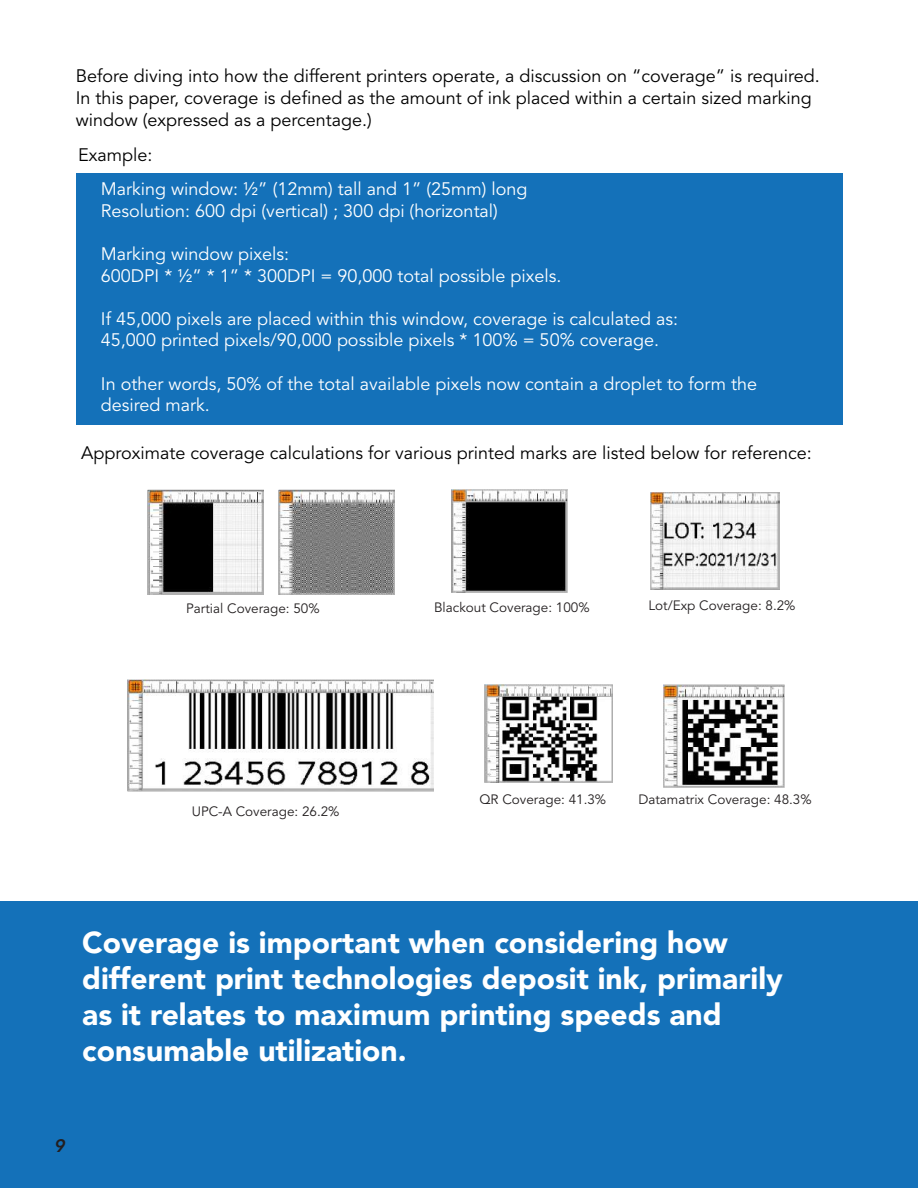
<style>
.page{position:relative;width:918px;height:1188px;background:#fff}
.page>*{position:absolute;margin:0;border:0;box-sizing:border-box;transform-origin:0 0}
.t1{font:900 30px/36px "Avenir LT Std";color:#fff}
.t2{font:18px/21.6px "Avenir LT Std";color:#fff}
.t3{font:18px/21.6px "Avenir LT Std";color:#000}
.t4{font:italic 800 18px "Avenir";color:#231f20}
.t5{font:13.5px "Avenir LT Std";color:#231f20}
</style>
<div class="page">
<div style="left:76px;top:173px;width:766px;height:252px;background:#1471b9"></div>
<div style="left:0;top:901px;width:917px;height:287px;background:#1471b9"></div>
<img style="left:663px;top:685px;width:121px;height:102px">
<img style="left:148px;top:490px;width:115px;height:104px">
<img style="left:279px;top:490px;width:116px;height:105px">
<img style="left:451px;top:490px;width:116px;height:103px">
<img style="left:651px;top:493px;width:128px;height:97px">
<img style="left:127px;top:680px;width:307px;height:112px">
<img style="left:484px;top:685px;width:128px;height:98px">
<p class="t3" style="left:76px;top:66px;width:745px">Before diving into how the different printers operate a, discussion on “coverage” is required.<br>In this paper, coverage is defined as the amount of ink placed within a certain sized marking window (expressed as a percentage (.</p>
<p class="t3" style="left:78px;top:145px;width:76px">Example:</p>
<p class="t2" style="left:101px;top:179px;width:428px">Marking window: ½” (12mm) tall and 1” (25mm) long<br>Resolution: 600 dpi (vertical) ; 300 dpi (horizontal(</p>
<p class="t2" style="left:101px;top:243px;width:462px">Marking window pixels:<br>600DPI * ½” * 1” * 300DPI = 90,000 total possible pixels.</p>
<p class="t2" style="left:101px;top:308px;width:579px">If 45,000 pixels are placed within this window, coverage is calculated as:<br>45,000 printed pixels/90,000 possible pixels * 100% = 50% coverage.</p>
<p class="t2" style="left:101px;top:373px;width:658px">In other words, 50% of the total available pixels now contain a droplet to form the desired mark.</p>
<p class="t3" style="left:81px;top:442px;width:732px">Approximate coverage calculations for various printed marks are listed below for reference:</p>
<p class="t5" style="left:186px;top:601px;width:135px">Partial Coverage: 50%</p>
<p class="t5" style="left:434px;top:600px;width:157px">Blackout Coverage: 100%</p>
<p class="t5" style="left:649px;top:598px;width:149px">Lot/Exp Coverage: 8.2%</p>
<p class="t5" style="left:192px;top:804px;width:149px">UPC A- Coverage: 26.2%</p>
<p class="t5" style="left:479px;top:791px;width:128px">QR Coverage: 41.3%</p>
<p class="t5" style="left:638px;top:791px;width:175px">Datamatrix Coverage: 48.3%</p>
<h1 class="t1" style="left:82px;top:924px;width:702px">Coverage is important when considering how different print technologies deposit ink, primarily as it relates to maximum printing speeds and consumable utilization.</h1>
<p class="t4" style="left:54px;top:1135px;width:12px">9</p>
</div>
